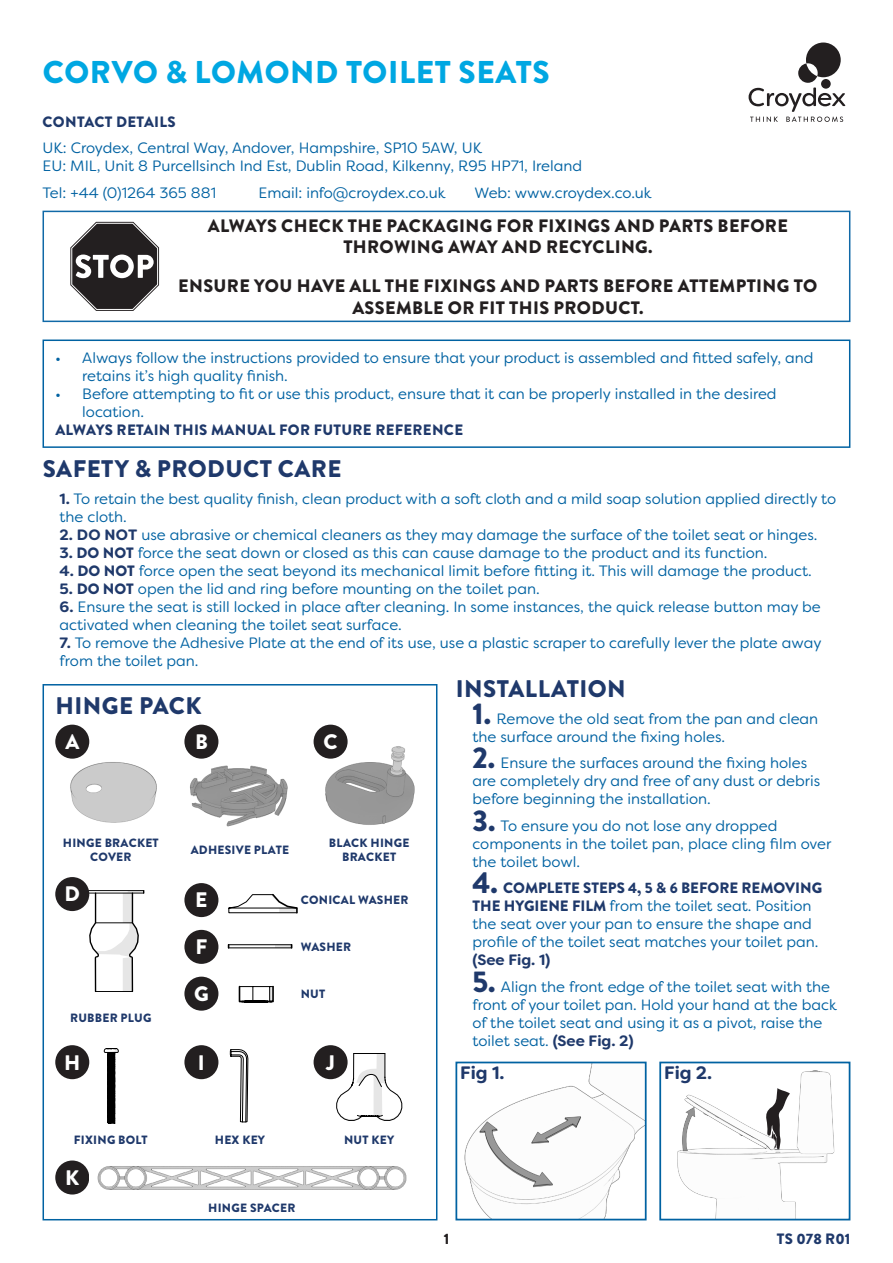
<style>
.page{position:relative;width:893px;height:1263px;background:#fff}
.page>*{position:absolute;margin:0;border:0;box-sizing:border-box;transform-origin:0 0}
.t1{font:900 31.5px "Brandon Grotesque";letter-spacing:.02em;color:#00a7e2}
.Subheading_Major{font:900 24px "Brandon Grotesque";letter-spacing:.02em;color:#1f396b}
.t2{font:900 21px "Brandon Grotesque";color:#fff}
.Body{font:900 18px/21.6px "Brandon Grotesque";letter-spacing:.02em;color:#231f20;text-align:center}
.Body-2{font:700 18px "Filson Soft";color:#1f396b}
.Body-3{font:15px/18px "Filson Soft";color:#0062a2}
.Subheading_Major-2{font:15px/18px "Filson Soft";color:#0062a2}
.Subheading_Major-3{font:900 15px "Brandon Grotesque";letter-spacing:.02em;color:#1f396b}
.t3{font:900 15px "Brandon Grotesque";color:#231f20}
.t4{font:900 12px/14.4px "Brandon Grotesque";letter-spacing:.02em;color:#1f396b;text-align:center}
.s1{font-weight:700;color:#1f396b}
.s2{font-family:"Brandon Grotesque";font-weight:900;color:#1f396b}
.s3{font-family:"Brandon Grotesque";font-weight:900;font-size:30px;color:#1f396b}
</style>
<div class="page">
<div style="left:43px;top:684px;width:394px;height:536px;border:2px solid #0062a2"></div>
<img style="left:70px;top:755px;width:87px;height:68px">
<img style="left:190px;top:749px;width:98px;height:78px">
<div style="left:43px;top:339px;width:807px;height:109px;border:2px solid #0062a2"></div>
<svg style="left:749px;top:43px;width:96px;height:79px"></svg>
<div style="left:43px;top:211px;width:807px;height:111px;border:2px solid #1069a7"></div>
<svg style="left:70px;top:222px;width:89px;height:89px"></svg>
<div style="left:55px;top:725px;width:34px;height:34px;background:#231f20;border-radius:50%"></div>
<div style="left:184px;top:725px;width:34px;height:34px;background:#231f20;border-radius:50%"></div>
<img style="left:314px;top:746px;width:101px;height:79px">
<div style="left:314px;top:725px;width:34px;height:34px;background:#231f20;border-radius:50%"></div>
<svg style="left:83px;top:889px;width:62px;height:103px"></svg>
<div style="left:55px;top:877px;width:34px;height:34px;background:#231f20;border-radius:50%"></div>
<div style="left:184px;top:883px;width:34px;height:34px;background:#231f20;border-radius:50%"></div>
<div style="left:184px;top:930px;width:34px;height:34px;background:#231f20;border-radius:50%"></div>
<svg style="left:238px;top:985px;width:36px;height:18px"></svg>
<hr style="left:229px;top:947px;width:63px;height:1px;background:#000">
<hr style="left:229px;top:944px;width:63px;height:1px;background:#000">
<svg style="left:275px;top:945px;width:17px;height:3px"></svg>
<svg style="left:228px;top:894px;width:70px;height:20px"></svg>
<div style="left:184px;top:977px;width:34px;height:34px;background:#231f20;border-radius:50%"></div>
<svg style="left:104px;top:1048px;width:15px;height:76px"></svg>
<svg style="left:230px;top:1049px;width:19px;height:74px"></svg>
<svg style="left:336px;top:1053px;width:67px;height:68px"></svg>
<div style="left:55px;top:1045px;width:34px;height:34px;background:#231f20;border-radius:50%"></div>
<div style="left:184px;top:1045px;width:34px;height:34px;background:#231f20;border-radius:50%"></div>
<div style="left:314px;top:1045px;width:34px;height:34px;background:#231f20;border-radius:50%"></div>
<div style="left:55px;top:1160px;width:34px;height:34px;background:#231f20;border-radius:50%"></div>
<img style="left:97px;top:1166px;width:310px;height:24px">
<img style="left:464px;top:1064px;width:180px;height:153px">
<div style="left:455px;top:1061px;width:192px;height:159px;border:2px solid #0062a2"></div>
<img style="left:677px;top:1070px;width:158px;height:147px">
<div style="left:659px;top:1061px;width:191px;height:159px;border:2px solid #0062a2"></div>
<p class="t1" style="left:43px;top:50px;width:509px">CORVO &amp; LOMOND TOILET SEATS</p>
<p class="Subheading_Major-3" style="left:43px;top:111px;width:135px">CONTACT DETAILS</p>
<p class="Subheading_Major-2" style="left:43px;top:139px;width:541px">UK: Croydex, Central Way, Andover, Hampshire, SP10 5AW, UK<br>EU: MIL, Unit 8 Purcellsinch Ind Est, Dublin Road, Kilkenny, R95 HP71, Ireland</p>
<p class="Subheading_Major-2" style="left:43px;top:184px;width:175px">Tel: +44 (0)1264 365 881</p>
<p class="Subheading_Major-2" style="left:259px;top:184px;width:189px">Email: info@croydex.co.uk</p>
<p class="Subheading_Major-2" style="left:475px;top:184px;width:179px">Web: www.croydex.co.uk</p>
<p class="Body" style="left:208px;top:215px;width:582px">ALWAYS CHECK THE PACKAGING FOR FIXINGS AND PARTS BEFORE<br>THROWING AWAY AND RECYCLING.</p>
<p class="Body" style="left:178px;top:275px;width:641px">ENSURE YOU HAVE ALL THE FIXINGS AND PARTS BEFORE ATTEMPTING TO<br>ASSEMBLE OR FIT THIS PRODUCT.</p>
<p class="Body-3" style="left:82px;top:349px;width:733px;text-indent:-27px">• Always follow the instructions provided to ensure that your product is assembled and fitted safely, and retains it’s high quality finish.</p>
<p class="Body-3" style="left:82px;top:385px;width:696px;text-indent:-27px">• Before attempting to fit or use this product, ensure that it can be properly installed in the desired location.</p>
<p class="Subheading_Major-3" style="left:55px;top:419px;width:409px">ALWAYS RETAIN THIS MANUAL FOR FUTURE REFERENCE</p>
<p class="Subheading_Major" style="left:43px;top:452px;width:300px">SAFETY &amp; PRODUCT CARE</p>
<p class="Body-3" style="left:60px;top:490px;width:778px"><span class="s1">1.</span> To retain the best quality finish, clean product with a soft cloth and a mild soap solution applied directly to the cloth.</p>
<p class="Body-3" style="left:60px;top:526px;width:759px"><span class="s1">2. DO NOT</span> use abrasive or chemical cleaners as they may damage the surface of the toilet seat or hinges.</p>
<p class="Body-3" style="left:60px;top:544px;width:710px"><span class="s1">3.</span> <span class="s2">DO NOT</span> force the seat down or closed as this can cause damage to the product and its function.</p>
<p class="Body-3" style="left:60px;top:562px;width:754px"><span class="s1">4.</span> <span class="s2">DO NOT</span> force open the seat beyond its mechanical limit before fitting it. This will damage the product.</p>
<p class="Body-3" style="left:60px;top:580px;width:482px"><span class="s1">5.</span> <span class="s2">DO NOT</span> open the lid and ring before mounting on the toilet pan.</p>
<p class="Body-3" style="left:60px;top:598px;width:763px"><span class="s1">6.</span> Ensure the seat is still locked in place after cleaning. In some instances, the quick release button may be activated when cleaning the toilet seat surface.</p>
<p class="Body-3" style="left:60px;top:634px;width:763px"><span class="s1">7.</span> To remove the Adhesive Plate at the end of its use, use a plastic scraper to carefully lever the plate away from the toilet pan.</p>
<p class="Subheading_Major" style="left:55px;top:688px;width:148px">HINGE PACK</p>
<p class="t2" style="left:65px;top:727px;width:15px">A</p>
<p class="t2" style="left:195px;top:727px;width:14px">B</p>
<p class="t2" style="left:324px;top:727px;width:16px">C</p>
<p class="t4" style="left:63px;top:836px;width:97px">HINGE BRACKET<br>COVER</p>
<p class="t4" style="left:191px;top:843px;width:100px">ADHESIVE PLATE</p>
<p class="t4" style="left:329px;top:836px;width:82px">BLACK HINGE<br>BRACKET</p>
<p class="t2" style="left:65px;top:879px;width:17px">D</p>
<p class="t2" style="left:195px;top:885px;width:14px">E</p>
<p class="t2" style="left:196px;top:932px;width:13px">F</p>
<p class="t4" style="left:301px;top:893px;width:109px">CONICAL WASHER</p>
<p class="t4" style="left:301px;top:940px;width:52px">WASHER</p>
<p class="t4" style="left:301px;top:987px;width:26px">NUT</p>
<p class="t2" style="left:194px;top:979px;width:16px">G</p>
<p class="t4" style="left:70px;top:1011px;width:83px">RUBBER PLUG</p>
<p class="t2" style="left:64px;top:1047px;width:18px">H</p>
<p class="t2" style="left:198px;top:1047px;width:8px">I</p>
<p class="t4" style="left:74px;top:1133px;width:75px">FIXING BOLT</p>
<p class="t4" style="left:215px;top:1133px;width:52px">HEX KEY</p>
<p class="t2" style="left:65px;top:1163px;width:16px">K</p>
<p class="t4" style="left:208px;top:1200px;width:89px">HINGE SPACER</p>
<p class="t2" style="left:326px;top:1047px;width:10px">J</p>
<p class="t4" style="left:344px;top:1133px;width:52px">NUT KEY</p>
<p class="Subheading_Major" style="left:456px;top:672px;width:172px">INSTALLATION</p>
<p class="Body-3" style="left:472px;top:709px;width:347px"><span class="s3">1.</span> Remove the old seat from the pan and clean the surface around the fixing holes.</p>
<p class="Body-3" style="left:472px;top:754px;width:349px"><span class="s3">2.</span> Ensure the surfaces around the fixing holes are completely dry and free of any dust or debris before beginning the installation.</p>
<p class="Body-3" style="left:472px;top:816px;width:360px"><span class="s3">3.</span> To ensure you do not lose any dropped components in the toilet pan, place cling film over the toilet bowl.</p>
<p class="Body-3" style="left:472px;top:879px;width:351px"><span class="s3">4.</span> <span class="s2">COMPLETE STEPS 4, 5 &amp; 6 BEFORE REMOVING THE HYGIENE FILM</span> from the toilet seat. Position the seat over your pan to ensure the shape and profile of the toilet seat matches your toilet pan. <span class="s1">(See Fig. 1)</span></p>
<p class="Body-3" style="left:472px;top:977px;width:366px"><span class="s3">5.</span> Align the front edge of the toilet seat with the front of your toilet pan. Hold your hand at the back of the toilet seat and using it as a pivot, raise the toilet seat. <span class="s1">(See Fig. 2)</span></p>
<p class="Body-2" style="left:460px;top:1061px;width:46px">Fig 1.</p>
<p class="Body-2" style="left:664px;top:1061px;width:50px">Fig 2.</p>
<p class="t3" style="left:444px;top:1228px;width:7px">1</p>
<p class="Subheading_Major-3" style="left:777px;top:1228px;width:75px">TS 078 R01</p>
</div>
